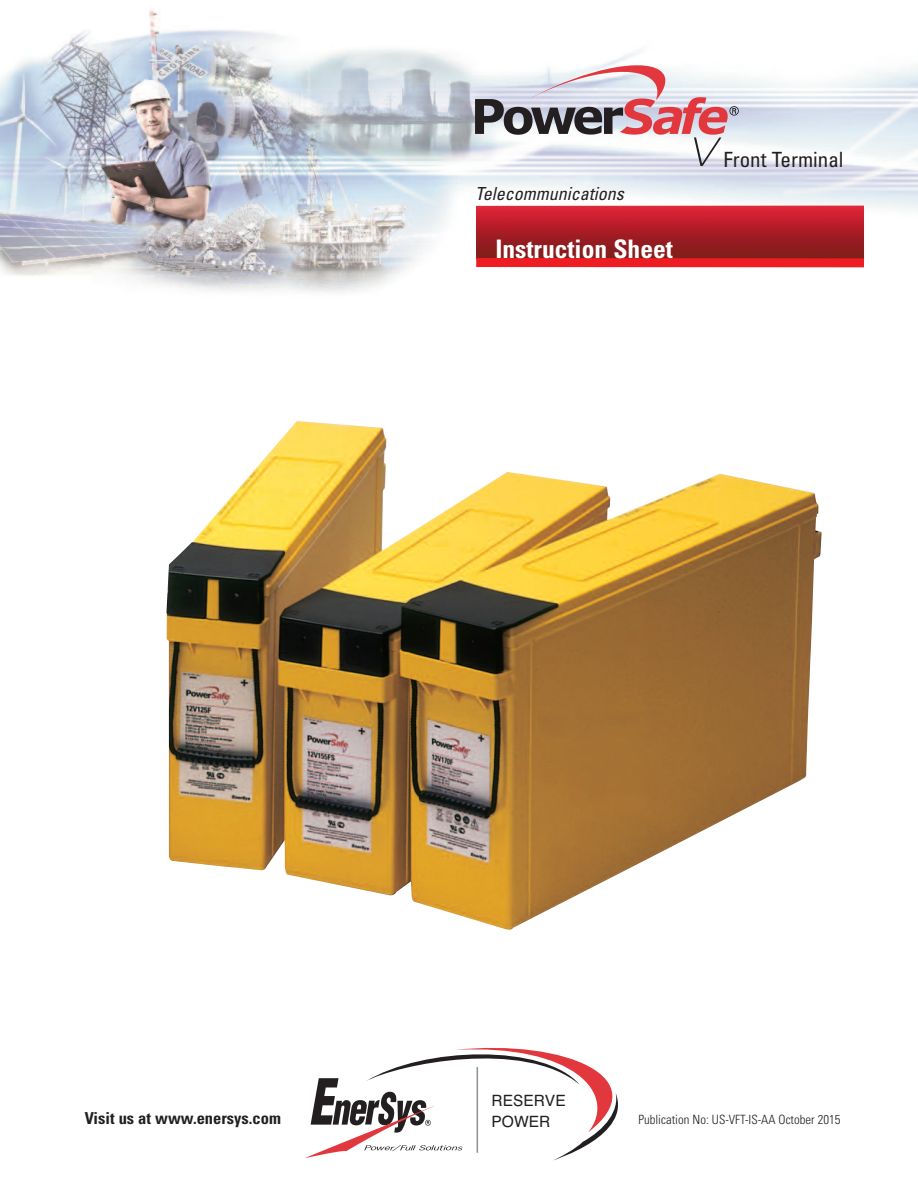
<style>
.page{position:relative;width:918px;height:1188px;background:#fff}
.page>*{position:absolute;margin:0;border:0;box-sizing:border-box;transform-origin:0 0}
.t1{font:700 condensed 25.5px "Univers";color:#fff}
.t2{font:condensed 21px "Univers";color:#231f20}
.t3{font:italic condensed 18px "Univers";color:#231f20}
.t4{font:700 condensed 16.5px "Univers";color:#231f20}
.t5{font:15.6px "Helvetica";color:#231f20}
.t6{font:300 condensed 12.75px "Univers";color:#231f20}
</style>
<div class="page">
<svg style="left:305px;top:1048px;width:313px;height:112px"></svg>
<img style="left:0;top:9px;width:918px;height:284px">
<img style="left:476px;top:206px;width:388px;height:52px">
<div style="left:476px;top:258px;width:388px;height:9px;background:#ed1d23"></div>
<svg style="left:475px;top:65px;width:264px;height:101px"></svg>
<img style="left:166px;top:421px;width:656px;height:509px">
<h3 class="t3" style="left:475px;top:187px;width:150px">Telecommunications</h3>
<h1 class="t1" style="left:495px;top:239px;width:179px">Instruction Sheet</h1>
<h2 class="t2" style="left:723px;top:151px;width:122px">Front Terminal</h2>
<p class="t5" style="left:492px;top:1088px;width:76px">RESERVE</p>
<p class="t4" style="left:85px;top:1112px;width:198px">Visit us at www.enersys.com</p>
<p class="t5" style="left:492px;top:1109px;width:60px">POWER</p>
<p class="t6" style="left:639px;top:1114px;width:203px">Publication No: US-VFT-IS-AA October 2015</p>
</div>
